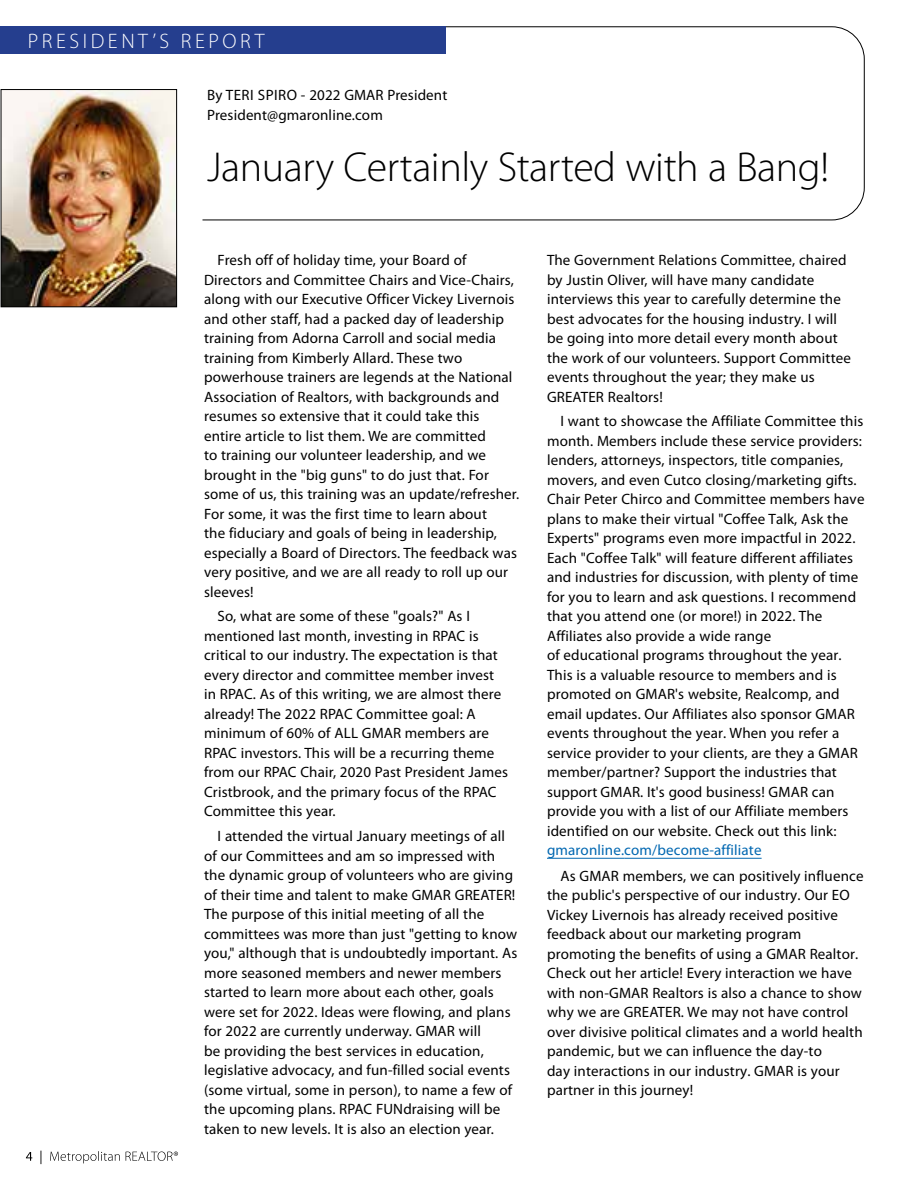
<style>
.page{position:relative;width:918px;height:1188px;background:#fff}
.page>*{position:absolute;margin:0;border:0;box-sizing:border-box;transform-origin:0 0}
.t1{font:300 42px "Myriad Pro";letter-spacing:-.01em;color:#000}
.t2{font:300 21px "Myriad Pro";letter-spacing:.17em;color:#fff}
.t3{font:15px/19.5px "Myriad Pro";letter-spacing:.01em;color:#000}
.t4{font:15px "Myriad Pro";letter-spacing:.01em;color:#0067b1}
</style>
<div class="page">
<svg style="left:26px;top:1151px;width:152px;height:13px"></svg>
<svg style="left:0;top:26px;width:865px;height:195px"></svg>
<div style="left:1px;top:26px;width:445px;height:28px;background:#253e8e"></div>
<img style="left:3px;top:91px;width:172px;height:214px">
<div style="left:1px;top:89px;width:176px;height:218px;border:1px solid #000"></div>
<hr style="left:624px;top:858px;width:138px;height:1px;background:#0067b1">
<hr style="left:547px;top:858px;width:77px;height:1px;background:#0067b1">
<h2 class="t2" style="left:28px;top:29px;width:238px">PRESIDENT’S REPORT</h2>
<p class="t3" style="left:207px;top:86px;width:242px">By TERI SPIRO - 2022 GMAR President<br>President@gmaronline.com</p>
<h1 class="t1" style="left:207px;top:143px;width:623px">January Certainly Started with a Bang!</h1>
<p class="t3" style="left:204px;top:251px;width:317px;text-indent:14px">Fresh off of holiday time, your Board of Directors and Committee Chairs and Vice-Chairs, along with our Executive Officer Vickey Livernois and other staff, had a packed day of leadership training from Adorna Carroll and social media training from Kimberly Allard. These two powerhouse trainers are legends at the National Association of Realtors, with backgrounds and resumes so extensive that it could take this entire article to list them. We are committed<br>to training our volunteer leadership, and we brought in the "big guns" to do just that. For some of us, this training was an update/refresher.<br>For some, it was the first time to learn about<br>the fiduciary and goals of being in leadership, especially a Board of Directors. The feedback was very positive, and we are all ready to roll up our sleeves!</p>
<p class="t3" style="left:204px;top:607px;width:305px;text-indent:14px">So, what are some of these "goals?" As I mentioned last month, investing in RPAC is critical to our industry. The expectation is that every director and committee member invest in RPAC. As of this writing, we are almost there already! The 2022 RPAC Committee goal: A minimum of 60% of ALL GMAR members are RPAC investors. This will be a recurring theme from our RPAC Chair, 2020 Past President James Cristbrook, and the primary focus of the RPAC Committee this year.</p>
<p class="t3" style="left:204px;top:827px;width:315px;text-indent:14px">I attended the virtual January meetings of all of our Committees and am so impressed with the dynamic group of volunteers who are giving of their time and talent to make GMAR GREATER!<br>The purpose of this initial meeting of all the committees was more than just "getting to know you," although that is undoubtedly important. As more seasoned members and newer members started to learn more about each other, goals were set for 2022. Ideas were flowing, and plans for 2022 are currently underway. GMAR will<br>be providing the best services in education, legislative advocacy, and fun-filled social events (some virtual, some in person), to name a few of the upcoming plans. RPAC FUNdraising will be taken to new levels. It is also an election year.</p>
<p class="t3" style="left:547px;top:251px;width:305px">The Government Relations Committee, chaired by Justin Oliver, will have many candidate interviews this year to carefully determine the best advocates for the housing industry. I will be going into more detail every month about the work of our volunteers. Support Committee events throughout the year; they make us GREATER Realtors!</p>
<p class="t3" style="left:547px;top:412px;width:319px;text-indent:14px">I want to showcase the Affiliate Committee this month. Members include these service providers: lenders, attorneys, inspectors, title companies, movers, and even Cutco closing/marketing gifts.<br>Chair Peter Chirco and Committee members have plans to make their virtual "Coffee Talk, Ask the Experts" programs even more impactful in 2022.<br>Each "Coffee Talk" will feature different affiliates and industries for discussion, with plenty of time for you to learn and ask questions. I recommend that you attend one (or more!) in 2022. The Affiliates also provide a wide range<br>of educational programs throughout the year.<br>This is a valuable resource to members and is promoted on GMAR's website, Realcomp, and email updates. Our Affiliates also sponsor GMAR events throughout the year. When you refer a service provider to your clients, are they a GMAR member/partner? Support the industries that support GMAR. It's good business! GMAR can provide you with a list of our Affiliate members identified on our website. Check out this link:</p>
<p class="t4" style="left:547px;top:842px;width:216px">gmaronline.com/become-affiliate</p>
<p class="t3" style="left:547px;top:866px;width:318px;text-indent:14px">As GMAR members, we can positively influence the public's perspective of our industry. Our EO Vickey Livernois has already received positive feedback about our marketing program promoting the benefits of using a GMAR Realtor.<br>Check out her article! Every interaction we have with non-GMAR Realtors is also a chance to show why we are GREATER. We may not have control over divisive political climates and a world health pandemic, but we can influence the day-to<br>day interactions in our industry. GMAR is your partner in this journey!</p>
</div>
